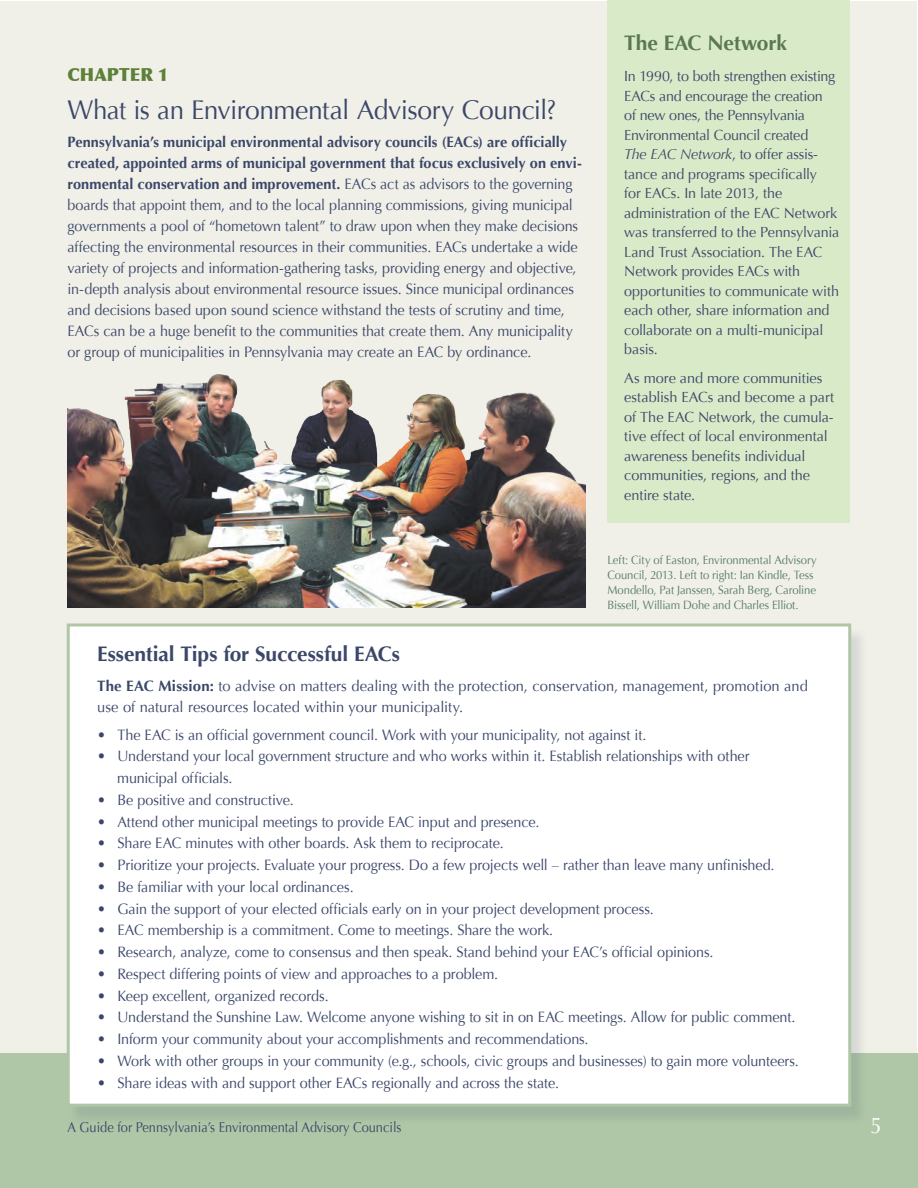
<style>
.page{position:relative;width:918px;height:1188px;background:#fff}
.page>*{position:absolute;margin:0;border:0;box-sizing:border-box;transform-origin:0 0}
.t1{font:27px "Optima";letter-spacing:-.02em;color:#3b4769;scale:.96 1}
.t2{font:22.5px "Optima";color:#fff;scale:.9 1}
.t3{font:700 21px "Optima";letter-spacing:-.005em;color:#3b4769}
.t4{font:700 21px "Optima";letter-spacing:-.01em;color:#5a7953}
.t5{font:900 18px "Optima";color:#5d8038;scale:.96 1}
.t6{font:15px/21px "Optima";letter-spacing:-.005em;color:#3b4769;scale:.96 1}
.t7{font:15px/21px "Optima";letter-spacing:-.005em;color:#3b4769}
.t8{font:14.7px/19.5px "Optima";letter-spacing:-.01em;color:#3b4769}
.t9{font:14.25px "Optima";color:#3b4769;scale:.9 1}
.t10{font:12px/15px "Optima";letter-spacing:-.01em;color:#587c67;scale:.94 1}
.s1{font-weight:700}
.s2{font-style:italic}
</style>
<div class="page">
<div style="left:1px;top:1px;width:916px;height:1052px;background:#f0f0e8"></div>
<img style="left:68px;top:375px;width:517px;height:233px">
<div style="left:1px;top:1053px;width:917px;height:135px;background:#b0c7a7"></div>
<div style="left:68px;top:627px;width:800px;height:499px;background:#3b4769;opacity:.14"></div>
<div style="left:67px;top:623px;width:784px;height:484px;background:#fff;border:3px solid #b0c7a7"></div>
<div style="left:608px;top:0;width:242px;height:523px;background:#d8eac7"></div>
<p class="t5" style="left:68px;top:64px;width:107px">CHAPTER 1</p>
<h1 class="t1" style="left:68px;top:94px;width:511px">What is an Environmental Advisory Council?</h1>
<p class="t6" style="left:68px;top:132px;width:537px"><span class="s1">Pennsylvania’s municipal environmental advisory councils (EACs) are officially created, appointed arms of municipal government that focus exclusively on envi&shy;ronmental conservation and improvement.</span> EACs act as advisors to the governing boards that appoint them, and to the local planning commissions, giving municipal governments a pool of “hometown talent” to draw upon when they make decisions affecting the environmental resources in their communities. EACs undertake a wide variety of projects and information-gathering tasks, providing energy and objective, in-depth analysis about environmental resource issues. Since municipal ordinances and decisions based upon sound science withstand the tests of scrutiny and time, EACs can be a huge benefit to the communities that create them. Any municipality or group of municipalities in Pennsylvania may create an EAC by ordinance.</p>
<h3 class="t4" style="left:624px;top:30px;width:164px">The EAC Network</h3>
<p class="t8" style="left:624px;top:67px;width:217px">In 1990, to both strengthen existing<br>EACs and encourage the creation<br>of new ones, the Pennsylvania<br>Environmental Council created<br><span class="s2">The EAC Network</span>, to offer assis&shy;tance and programs specifically<br>for EACs. In late 2013, the administration of the EAC Network was transferred to the Pennsylvania<br>Land Trust Association. The EAC<br>Network provides EACs with opportunities to communicate with each other, share information and collaborate on a multi-municipal basis.</p>
<p class="t8" style="left:624px;top:368px;width:212px">As more and more communities establish EACs and become a part of The EAC Network, the cumula&shy;tive effect of local environmental awareness benefits individual communities, regions, and the entire state.</p>
<p class="t10" style="left:608px;top:553px;width:224px">Left: City of Easton, Environmental Advisory Council, 2013. Left to right: Ian Kindle, Tess Mondello, Pat Janssen, Sarah Berg, Caroline Bissell, William Dohe and Charles Elliot.</p>
<h3 class="t3" style="left:97px;top:642px;width:304px">Essential Tips for Successful EACs</h3>
<p class="t7" style="left:97px;top:675px;width:712px"><span class="s1">The EAC Mission:</span> to advise on matters dealing with the protection, conservation, management, promotion and use of natural resources located within your municipality.</p>
<p class="t6" style="left:97px;top:724px;width:574px">• The EAC is an official government council. Work with your municipality, not against it.</p>
<p class="t6" style="left:117px;top:746px;width:660px;line-height:21.8px;text-indent:-20px">• Understand your local government structure and who works within it. Establish relationships with other municipal officials.</p>
<p class="t6" style="left:97px;top:789px;width:206px">• Be positive and constructive.</p>
<p class="t6" style="left:97px;top:811px;width:462px">• Attend other municipal meetings to provide EAC input and presence.</p>
<p class="t6" style="left:97px;top:833px;width:425px">• Share EAC minutes with other boards. Ask them to reciprocate.</p>
<p class="t6" style="left:97px;top:855px;width:707px">• Prioritize your projects. Evaluate your progress. Do a few projects well – rather than leave many unfinished.</p>
<p class="t6" style="left:97px;top:876px;width:269px">• Be familiar with your local ordinances.</p>
<p class="t6" style="left:97px;top:898px;width:581px">• Gain the support of your elected officials early on in your project development process.</p>
<p class="t6" style="left:97px;top:920px;width:477px">• EAC membership is a commitment. Come to meetings. Share the work.</p>
<p class="t6" style="left:97px;top:942px;width:643px">• Research, analyze, come to consensus and then speak. Stand behind your EAC’s official opinions.</p>
<p class="t6" style="left:97px;top:963px;width:419px">• Respect differing points of view and approaches to a problem.</p>
<p class="t6" style="left:97px;top:985px;width:243px">• Keep excellent, organized records.</p>
<p class="t6" style="left:97px;top:1007px;width:729px">• Understand the Sunshine Law. Welcome anyone wishing to sit in on EAC meetings. Allow for public comment.</p>
<p class="t6" style="left:97px;top:1029px;width:513px">• Inform your community about your accomplishments and recommendations.</p>
<p class="t6" style="left:97px;top:1050px;width:733px">• Work with other groups in your community (e.g., schools, civic groups and businesses) to gain more volunteers.</p>
<p class="t6" style="left:97px;top:1072px;width:483px">• Share ideas with and support other EACs regionally and across the state.</p>
<p class="t9" style="left:68px;top:1119px;width:373px">A Guide for Pennsylvania’s Environmental Advisory Councils</p>
<h2 class="t2" style="left:870px;top:1113px;width:14px">5</h2>
</div>
